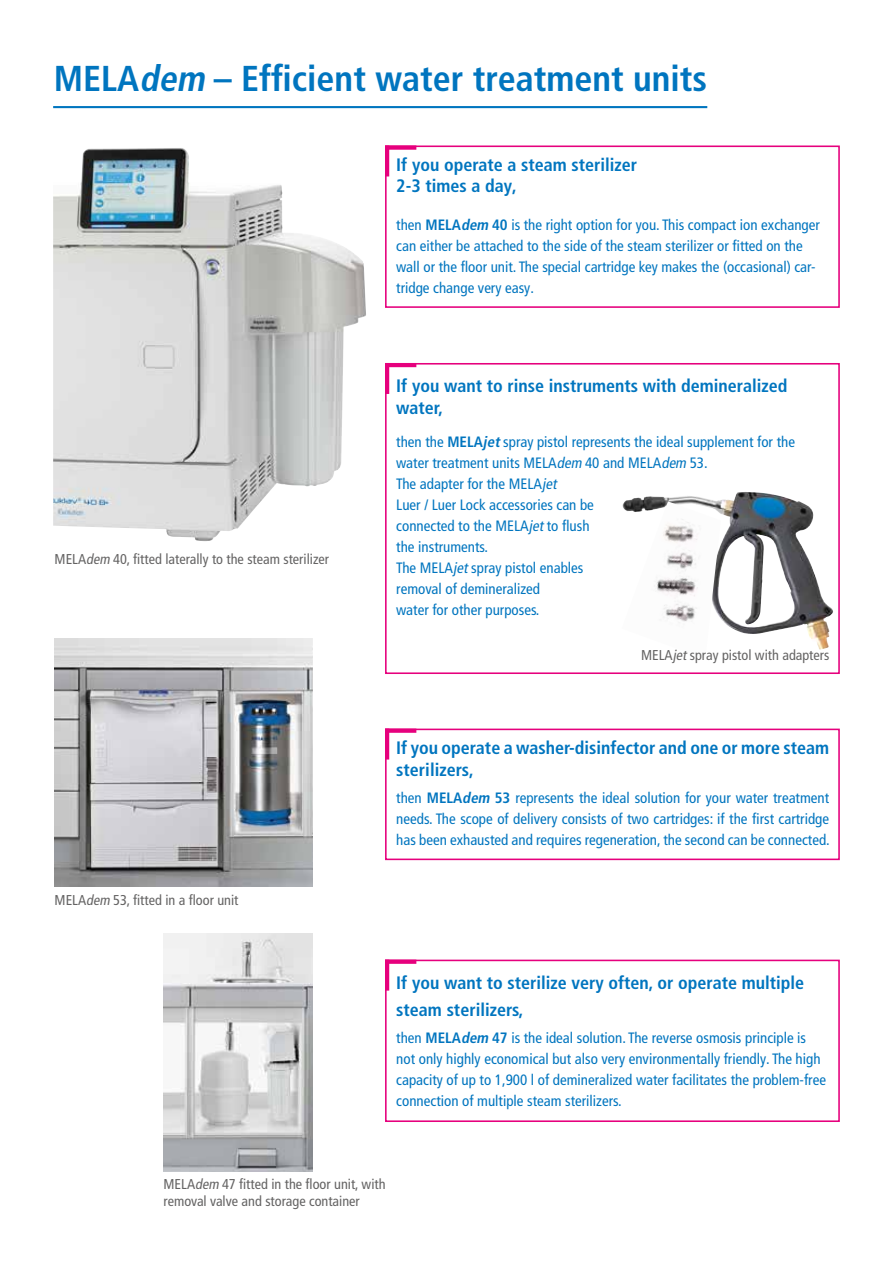
<style>
.page{position:relative;width:893px;height:1263px;background:#fff}
.page>*{position:absolute;margin:0;border:0;box-sizing:border-box;transform-origin:0 0}
.t1{font:700 condensed 36px "Frutiger LT Pro";color:#0075bf}
.t2{font:700 condensed 18px/21.6px "Frutiger LT Pro";color:#0075bf}
.t3{font:condensed 15px/21px "Frutiger LT Pro";color:#0075bf}
.t4{font:condensed 14.25px/17.1px "Frutiger LT Pro";color:#646363}
.s1{font-style:italic}
.s2{font-weight:700}
.s3{font-weight:700;font-style:italic}
</style>
<div class="page">
<div style="left:385px;top:960px;width:455px;height:162px;border:2px solid #e6007d"></div>
<div style="left:385px;top:363px;width:455px;height:311px;border:2px solid #e6007d"></div>
<div style="left:385px;top:729px;width:455px;height:131px;border:2px solid #e6007d"></div>
<div style="left:385px;top:145px;width:455px;height:163px;border:2px solid #e6007d"></div>
<img style="left:701px;top:492px;width:44px;height:9px">
<img style="left:164px;top:933px;width:148px;height:238px">
<img style="left:53px;top:148px;width:313px;height:393px">
<img style="left:622px;top:501px;width:99px;height:122px">
<img style="left:55px;top:638px;width:257px;height:248px">
<hr style="left:53px;top:106px;width:654px;height:2px;background:#0075bf">
<div style="left:385px;top:145px;width:31px;height:5px;background:#e6007d"></div>
<hr style="left:385px;top:146px;width:4px;height:30px;background:#e6007d">
<hr style="left:385px;top:363px;width:31px;height:4px;background:#e6007d">
<hr style="left:385px;top:363px;width:4px;height:31px;background:#e6007d">
<svg style="left:389px;top:729px;width:27px;height:4px"></svg>
<hr style="left:385px;top:729px;width:4px;height:30px;background:#e6007d">
<svg style="left:389px;top:960px;width:27px;height:4px"></svg>
<hr style="left:385px;top:960px;width:4px;height:30px;background:#e6007d">
<h1 class="t1" style="left:54px;top:57px;width:655px">MELA<span class="s1">dem</span> – Efficient water treatment units</h1>
<p class="t2" style="left:396px;top:154px;width:242px">If you operate a steam sterilizer<br>2-3 times a day,</p>
<p class="t3" style="left:396px;top:215px;width:425px">then <span class="s2">MELA</span><span class="s3">dem</span> <span class="s2">40</span> is the right option for you. This compact ion exchanger can either be attached to the side of the steam sterilizer or fitted on the wall or the floor unit. The special cartridge key makes the (occasional) car&shy;tridge change very easy.</p>
<p class="t4" style="left:55px;top:551px;width:276px">MELA<span class="s1">dem</span> 40, fitted laterally to the steam sterilizer</p>
<p class="t2" style="left:396px;top:375px;width:393px">If you want to rinse instruments with demineralized water,</p>
<p class="t3" style="left:396px;top:431px;width:400px">then the <span class="s2">MELA</span><span class="s3">jet</span>spray pistol represents the ideal supplement for the water treatment units MELA<span class="s1">dem</span> 40 and MELA<span class="s1">dem</span> 53.<br>The adapter for the MELA<span class="s1">jet<br></span>Luer / Luer Lock accessories can be<br>connected to the MELA<span class="s1">jet</span>to flush<br>the instruments.<br>The MELA<span class="s1">jet</span>spray pistol enables<br>removal of demineralized<br>water for other purposes.</p>
<p class="t4" style="left:641px;top:647px;width:190px">MELA<span class="s1">jet</span>spray pistol with adapters</p>
<p class="t4" style="left:55px;top:891px;width:185px">MELA<span class="s1">dem</span> 53, fitted in a floor unit</p>
<p class="t2" style="left:396px;top:737px;width:434px">If you operate a washer-disinfector and one or more steam sterilizers,</p>
<p class="t3" style="left:396px;top:787px;width:435px;text-align:justify">then <span class="s2">MELA</span><span class="s3">dem</span> <span class="s2">53</span> represents the ideal solution for your water treatment needs. The scope of delivery consists of two cartridges: if the first cartridge has been exhausted and requires regeneration, the second can be connected.</p>
<p class="t2" style="left:396px;top:969px;width:409px;line-height:27.6px">If you want to sterilize very often, or operate multiple steam sterilizers,</p>
<p class="t3" style="left:396px;top:1027px;width:431px">then <span class="s2">MELA</span><span class="s3">dem</span> <span class="s2">47</span> is the ideal solution. The reverse osmosis principle is not only highly economical but also very environmentally friendly. The high capacity of up to 1,900 l of demineralized water facilitates the problem-free connection of multiple steam sterilizers.</p>
<p class="t4" style="left:164px;top:1175px;width:224px">MELA<span class="s1">dem</span> 47 fitted in the floor unit, with removal valve and storage container</p>
</div>
